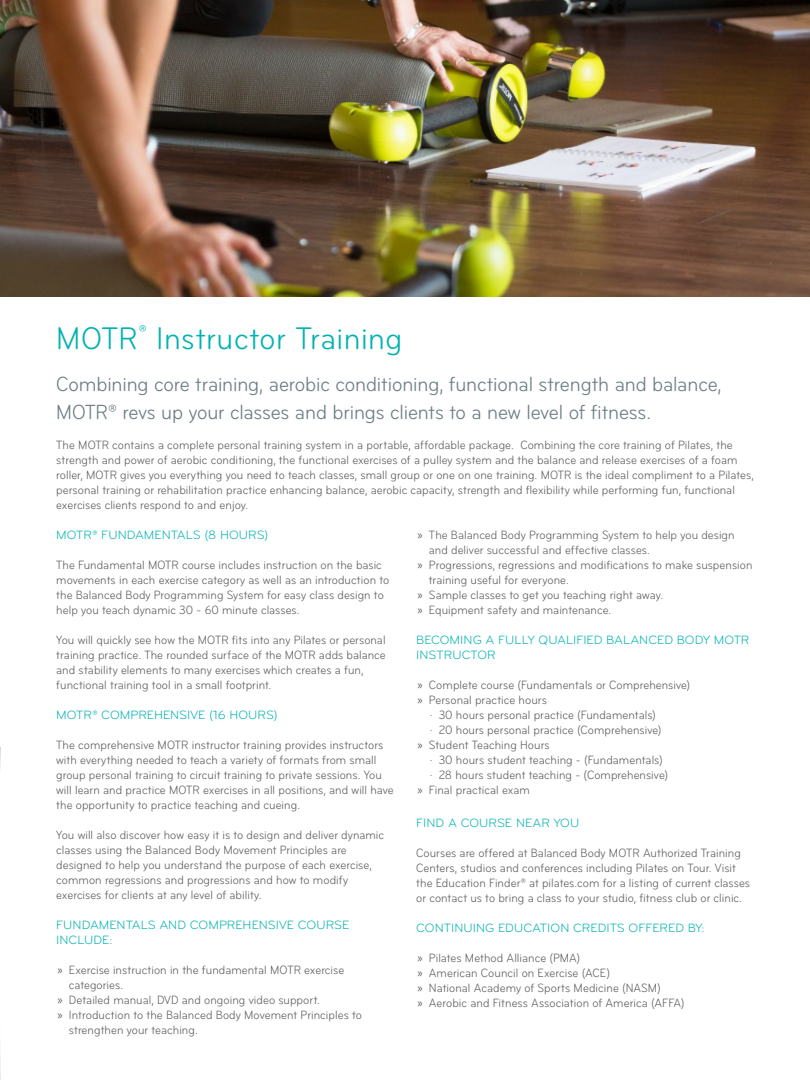
<style>
.page{position:relative;width:810px;height:1080px;background:#fff}
.page>*{position:absolute;margin:0;border:0;box-sizing:border-box;transform-origin:0 0}
.Header_1{font:condensed 32.5px "Bryant";letter-spacing:.02em;color:#00b2b0}
.Intro_Paragraph{font:condensed 21.25px/27.5px "Bryant";letter-spacing:-.005em;color:#6a7c81}
.Body_Text{font:condensed 12.5px/15px "Bryant";letter-spacing:.005em;color:#5f5f62}
.Header_3{font:12.5px/15px "Bryant Pro";letter-spacing:.005em;color:#00b2b0}
.t1{font:condensed 12.5px/15px "Bryant";letter-spacing:.005em;color:#5f6163}
.Body_Text-2{font:12.5px/15px "Bryant Pro";letter-spacing:.005em;color:#00b2b0}
.t2{font:condensed 12.5px "Bryant";letter-spacing:.005em;color:#5f6062}
.s1{font-family:"Myriad Pro";font-stretch:normal}
</style>
<div class="page">
<img style="left:0;top:748px;width:1px;height:332px">
<img style="left:0;top:0;width:810px;height:296px">
<p class="Header_1" style="left:56px;top:319px;width:348px">MOTR<sup>®</sup> Instructor Training</p>
<p class="Intro_Paragraph" style="left:56px;top:371px;width:667px">Combining core training, aerobic conditioning, functional strength and balance,<br>MOTR® revs up your classes and brings clients to a new level of fitness.</p>
<p class="Body_Text" style="left:56px;top:437px;width:699px">The MOTR contains a complete personal training system in a portable, affordable package. Combining the core training of Pilates, the strength and power of aerobic conditioning, the functional exercises of a pulley system and the balance and release exercises of a foam roller, MOTR gives you everything you need to teach classes, small group or one on one training. MOTR is the ideal compliment to a Pilates, personal training or rehabilitation practice enhancing balance, aerobic capacity, strength and flexibility while performing fun, functional exercises clients respond to and enjoy.</p>
<p class="Header_3" style="left:56px;top:527px;width:214px">MOTR® FUNDAMENTALS (8 HOURS)</p>
<p class="Body_Text" style="left:56px;top:557px;width:335px">The Fundamental MOTR course includes instruction on the basic movements in each exercise category as well as an introduction to the Balanced Body Programming System for easy class design to help you teach dynamic 30 - 60 minute classes.</p>
<p class="Body_Text" style="left:56px;top:632px;width:331px">You will quickly see how the MOTR fits into any Pilates or personal training practice. The rounded surface of the MOTR adds balance and stability elements to many exercises which creates a fun, functional training tool in a small footprint.</p>
<p class="Header_3" style="left:56px;top:707px;width:223px">MOTR® COMPREHENSIVE (16 HOURS)</p>
<p class="Body_Text" style="left:56px;top:737px;width:339px">The comprehensive MOTR instructor training provides instructors with everything needed to teach a variety of formats from small group personal training to circuit training to private sessions. You will learn and practice MOTR exercises in all positions, and will have the opportunity to practice teaching and cueing.</p>
<p class="Body_Text" style="left:56px;top:827px;width:329px">You will also discover how easy it is to design and deliver dynamic classes using the Balanced Body Movement Principles are designed to help you understand the purpose of each exercise, common regressions and progressions and how to modify exercises for clients at any level of ability.</p>
<p class="Header_3" style="left:56px;top:917px;width:295px">FUNDAMENTALS AND COMPREHENSIVE COURSE<br>INCLUDE:</p>
<p class="Body_Text" style="left:69px;top:962px;width:277px;text-indent:-11px"><span class="s1">»</span> Exercise instruction in the fundamental MOTR exercise categories.</p>
<p class="Body_Text" style="left:58px;top:992px;width:264px"><span class="s1">»</span> Detailed manual, DVD and ongoing video support.</p>
<p class="Body_Text" style="left:69px;top:1007px;width:295px;text-indent:-11px"><span class="s1">»</span> Introduction to the Balanced Body Movement Principles to strengthen your teaching.</p>
<p class="t1" style="left:429px;top:527px;width:307px;text-indent:-11px"><span class="s1">»</span> The Balanced Body Programming System to help you design and deliver successful and effective classes.</p>
<p class="Body_Text" style="left:429px;top:557px;width:325px;text-indent:-11px"><span class="s1">»</span> Progressions, regressions and modifications to make suspension training useful for everyone.</p>
<p class="Body_Text" style="left:418px;top:587px;width:247px"><span class="s1">»</span> Sample classes to get you teaching right away.</p>
<p class="t2" style="left:418px;top:602px;width:195px"><span class="s1">»</span> Equipment safety and maintenance.</p>
<p class="Body_Text-2" style="left:416px;top:632px;width:335px">BECOMING A FULLY QUALIFIED BALANCED BODY MOTR<br>INSTRUCTOR</p>
<p class="Body_Text" style="left:418px;top:677px;width:274px"><span class="s1">»</span> Complete course (Fundamentals or Comprehensive)</p>
<p class="Body_Text" style="left:418px;top:692px;width:131px"><span class="s1">»</span> Personal practice hours</p>
<p class="Body_Text" style="left:430px;top:707px;width:228px">· 30 hours personal practice (Fundamentals)</p>
<p class="Body_Text" style="left:430px;top:722px;width:234px">· 20 hours personal practice (Comprehensive)</p>
<p class="Body_Text" style="left:418px;top:737px;width:134px"><span class="s1">»</span> Student Teaching Hours</p>
<p class="Body_Text" style="left:430px;top:752px;width:235px">· 30 hours student teaching - (Fundamentals)</p>
<p class="Body_Text" style="left:430px;top:767px;width:240px">· 28 hours student teaching - (Comprehensive)</p>
<p class="Body_Text" style="left:418px;top:782px;width:114px"><span class="s1">»</span> Final practical exam</p>
<p class="Body_Text-2" style="left:416px;top:815px;width:165px">FIND A COURSE NEAR YOU</p>
<p class="Body_Text" style="left:416px;top:845px;width:335px">Courses are offered at Balanced Body MOTR Authorized Training Centers, studios and conferences including Pilates on Tour. Visit the Education Finder® at pilates.com for a listing of current classes or contact us to bring a class to your studio, fitness club or clinic.</p>
<p class="Header_3" style="left:416px;top:920px;width:290px">CONTINUING EDUCATION CREDITS OFFERED BY:</p>
<p class="Body_Text" style="left:418px;top:950px;width:164px"><span class="s1">»</span> Pilates Method Alliance (PMA)</p>
<p class="Body_Text" style="left:418px;top:965px;width:194px"><span class="s1">»</span> American Council on Exercise (ACE)</p>
<p class="Body_Text" style="left:418px;top:980px;width:245px"><span class="s1">»</span> National Academy of Sports Medicine (NASM)</p>
<p class="Body_Text" style="left:418px;top:995px;width:269px"><span class="s1">»</span> Aerobic and Fitness Association of America (AFFA)</p>
</div>
